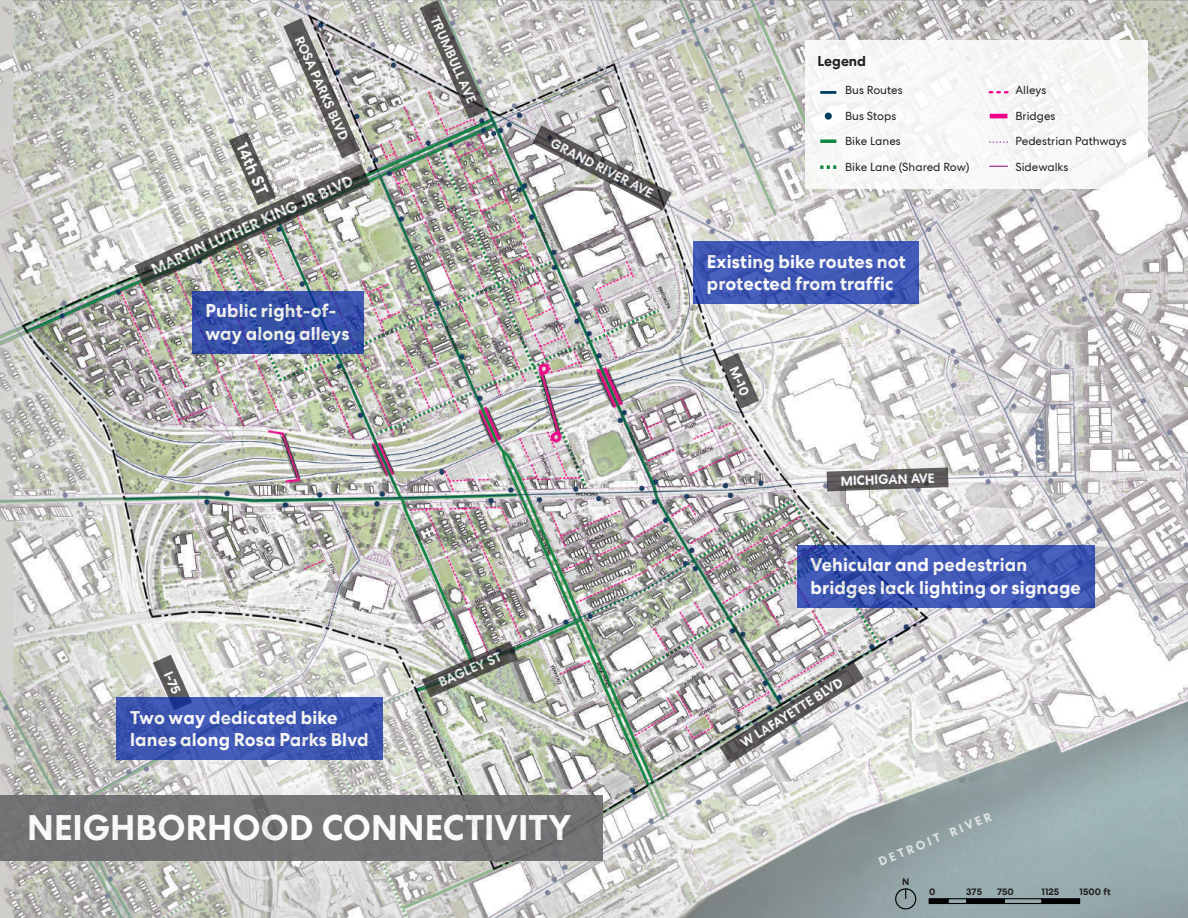
<style>
.page{position:relative;width:1188px;height:918px;background:#fff}
.page>*{position:absolute;margin:0;border:0;box-sizing:border-box;transform-origin:0 0}
.t1{font:700 34.65px "PW Centra No 2";color:#fff}
.t2{font:700 18px/22.5px "PW Centra No 2";letter-spacing:.01em;color:#fff}
.t3{font:700 16.35px "PW Centra No 2";color:#fff}
.t4{font:700 15.15px "PW Centra No 2";color:#fff}
.t5{font:700 13.95px "PW Centra No 2";color:#231f20}
.t6{font:700 13.05px "PW Centra No 2";color:#fff}
.t7{font:700 12px "PW Centra No 2";color:#fff}
.t8{font:11.55px "PW Centra No 2";color:#231f20}
.t9{font:700 9.3px "PW Centra No 2";letter-spacing:.01em;color:#231f20}
.t10{font:700 8.1px "PW Centra No 2";color:#fff}
</style>
<div class="page">
<img style="left:0;top:0;width:1188px;height:918px">
<div style="left:805px;top:40px;width:343px;height:149px;background:#f8f7f7"></div>
<svg style="left:928px;top:898px;width:118px;height:8px"></svg>
<hr style="left:1042px;top:899px;width:38px;height:4px;background:#000">
<div style="left:1041px;top:898px;width:39px;height:6px;border:1px solid #000"></div>
<div style="left:895px;top:888px;width:21px;height:21px;border:1px solid #000;border-radius:50%"></div>
<svg style="left:905px;top:889px;width:3px;height:11px"></svg>
<hr style="left:820px;top:91px;width:16px;height:3px;background:#033f5f">
<svg style="left:820px;top:139px;width:16px;height:4px"></svg>
<svg style="left:820px;top:165px;width:16px;height:4px"></svg>
<hr style="left:990px;top:114px;width:17px;height:4px;background:#ed028c">
<svg style="left:990px;top:141px;width:17px;height:2px"></svg>
<svg style="left:990px;top:166px;width:17px;height:1px"></svg>
<svg style="left:990px;top:91px;width:17px;height:2px"></svg>
<div style="left:825px;top:113px;width:7px;height:7px;background:#033f5f;border-radius:50%"></div>
<div style="left:0;top:795px;width:603px;height:66px;background:#727375"></div>
<svg style="left:153px;top:655px;width:39px;height:43px"></svg>
<img style="left:422px;top:641px;width:96px;height:57px">
<img style="left:420px;top:0;width:67px;height:119px">
<img style="left:134px;top:18px;width:236px;height:268px">
<svg style="left:720px;top:353px;width:39px;height:56px;background:#9b9a99"></svg>
<svg style="left:827px;top:467px;width:122px;height:24px;background:#747272"></svg>
<svg style="left:532px;top:126px;width:140px;height:85px"></svg>
<img style="left:719px;top:662px;width:145px;height:102px">
<svg style="left:797px;top:545px;width:297px;height:62px;background:#3d55b3"></svg>
<svg style="left:693px;top:241px;width:226px;height:63px;background:#3f57b5"></svg>
<svg style="left:192px;top:291px;width:171px;height:62px;background:#354ea7"></svg>
<svg style="left:117px;top:698px;width:266px;height:62px;background:#3c54b1"></svg>
<p class="t6" style="left:306px;top:34px;width:114px;rotate:66deg">ROSA PARKS BLVD</p>
<p class="t3" style="left:250px;top:140px;width:56px;rotate:66deg">14th ST</p>
<p class="t4" style="left:149px;top:261px;width:221px;rotate:-24deg">MARTIN LUTHER KING JR BLVD</p>
<p class="t2" style="left:206px;top:300px;width:145px">Public right-of&shy;way along alleys</p>
<p class="t6" style="left:175px;top:669px;width:25px;rotate:66deg">I-75</p>
<p class="t2" style="left:130px;top:706px;width:240px">Two way dedicated bike lanes along Rosa Parks Blvd</p>
<p class="t6" style="left:441px;top:14px;width:95px;rotate:66deg">TRUMBULL AVE</p>
<p class="t6" style="left:555px;top:135px;width:115px;rotate:27deg">GRAND RIVER AVE</p>
<p class="t6" style="left:436px;top:676px;width:69px;rotate:-24deg">BAGLEY ST</p>
<p class="t5" style="left:817px;top:53px;width:50px">Legend</p>
<p class="t8" style="left:845px;top:83px;width:59px">Bus Routes</p>
<p class="t8" style="left:845px;top:109px;width:53px">Bus Stops</p>
<p class="t8" style="left:845px;top:135px;width:57px">Bike Lanes</p>
<p class="t8" style="left:845px;top:160px;width:126px">Bike Lane (Shared Row)</p>
<p class="t2" style="left:707px;top:250px;width:200px">Existing bike routes not protected from traffic</p>
<p class="t6" style="left:740px;top:364px;width:32px;rotate:66deg">M-10</p>
<p class="t6" style="left:840px;top:473px;width:96px;rotate:-2deg">MICHIGAN AVE</p>
<p class="t8" style="left:1016px;top:83px;width:32px">Alleys</p>
<p class="t8" style="left:1016px;top:109px;width:42px">Bridges</p>
<p class="t8" style="left:1016px;top:135px;width:113px">Pedestrian Pathways</p>
<p class="t8" style="left:1016px;top:160px;width:54px">Sidewalks</p>
<p class="t2" style="left:811px;top:554px;width:272px">Vehicular and pedestrian bridges lack lighting or signage</p>
<p class="t6" style="left:738px;top:739px;width:120px;rotate:-33deg">W LAFAYETTE BLVD</p>
<p class="t10" style="left:265px;top:805px;width:27px;rotate:66deg">21st ST</p>
<p class="t7" style="left:876px;top:855px;width:122px;rotate:-22deg">D E T R O I T R I V E R</p>
<p class="t10" style="left:264px;top:806px;width:27px;rotate:66deg">21st ST</p>
<h1 class="t1" style="left:27px;top:808px;width:545px">NEIGHBORHOOD CONNECTIVITY</h1>
<p class="t9" style="left:902px;top:876px;width:9px">N</p>
<p class="t9" style="left:904px;top:877px;width:9px">N</p>
<p class="t9" style="left:929px;top:886px;width:8px">0</p>
<p class="t9" style="left:966px;top:886px;width:17px">375</p>
<p class="t9" style="left:997px;top:886px;width:18px">750</p>
<p class="t9" style="left:1041px;top:886px;width:19px">1125</p>
<p class="t9" style="left:1080px;top:886px;width:33px">1500 ft</p>
<p class="t9" style="left:931px;top:887px;width:8px">0</p>
<p class="t9" style="left:969px;top:887px;width:17px">375</p>
<p class="t9" style="left:1000px;top:887px;width:18px">750</p>
<p class="t9" style="left:1044px;top:887px;width:20px">1125</p>
<p class="t9" style="left:1082px;top:887px;width:33px">1500 ft</p>
</div>
